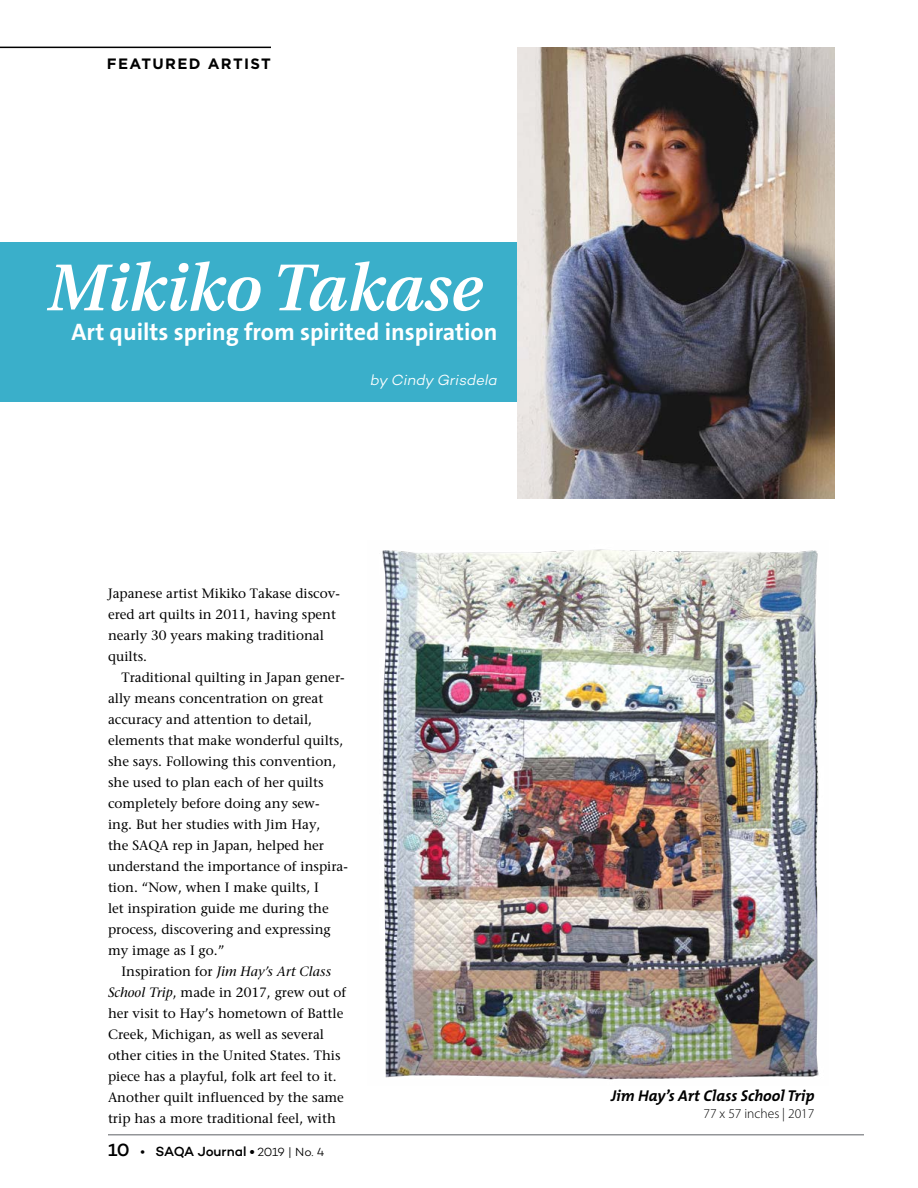
<style>
.page{position:relative;width:918px;height:1188px;background:#fff}
.page>*{position:absolute;margin:0;border:0;box-sizing:border-box;transform-origin:0 0}
.t1{font:italic 600 66px "Utopia";color:#fff}
.t2{font:700 24px "The Sans B W7";color:#fff}
.t3{font:italic 700 15.75px "The Mix B W7";color:#000}
.t4{font:italic 300 15px "Campton";color:#fff}
.t5{font:700 15px "Gotham";letter-spacing:.09em;color:#000}
.t6{font:13.5px/21px "Stone Serif";color:#000}
.t7{font:500 13.5px "Campton";letter-spacing:-.005em;color:#000}
.t8{font:300 13.5px "Myriad Pro";color:#000}
.s1{font-style:italic}
.s2{font-size:18px}
.s3{font-weight:700}
.s4{font-weight:300;font-size:12px}
</style>
<div class="page">
<hr style="left:108px;top:1134px;width:756px;height:2px;background:#939598">
<div style="left:0;top:242px;width:572px;height:159px;background:#3aafca"></div>
<hr style="left:0;top:47px;width:271px;height:1px;background:#000">
<img style="left:517px;top:47px;width:317px;height:451px">
<img style="left:382px;top:549px;width:437px;height:531px">
<p class="t5" style="left:107px;top:54px;width:166px">FEATURED ARTIST</p>
<h1 class="t1" style="left:44px;top:251px;width:436px">Mikiko Takase</h1>
<h2 class="t2" style="left:71px;top:317px;width:428px">Art quilts spring from spirited inspiration</h2>
<p class="t4" style="left:371px;top:371px;width:128px">by Cindy Grisdela</p>
<p class="t6" style="left:108px;top:583px;width:233px">Japanese artist Mikiko Takase discov&shy;ered art quilts in 2011, having spent nearly 30 years making traditional quilts.</p>
<p class="t6" style="left:108px;top:667px;width:242px;text-indent:14px">Traditional quilting in Japan gener&shy;ally means concentration on great accuracy and attention to detail, elements that make wonderful quilts, she says. Following this convention, she used to plan each of her quilts completely before doing any sew-<br>ing. But her studies with Jim Hay,<br>the SAQA rep in Japan, helped her understand the importance of inspira&shy;tion. “Now, when I make quilts, I<br>let inspiration guide me during the process, discovering and expressing my image as I go.”</p>
<p class="t6" style="left:108px;top:961px;width:240px;text-indent:14px">Inspiration for <span class="s1">Jim Hay’s Art Class School Trip</span>, made in 2017, grew out of her visit to Hay’s hometown of Battle Creek, Michigan, as well as several other cities in the United States. This piece has a playful, folk art feel to it.<br>Another quilt influenced by the same trip has a more traditional feel, with</p>
<p class="t7" style="left:108px;top:1143px;width:218px"><span class="s2">10</span> • SAQA Journal <span class="s3">•</span> <span class="s4">2019 | No. 4</span></p>
<p class="t3" style="left:611px;top:1086px;width:205px">Jim Hay’s Art Class School Trip</p>
<p class="t8" style="left:703px;top:1105px;width:113px">77 x 57 inches | 2017</p>
</div>
